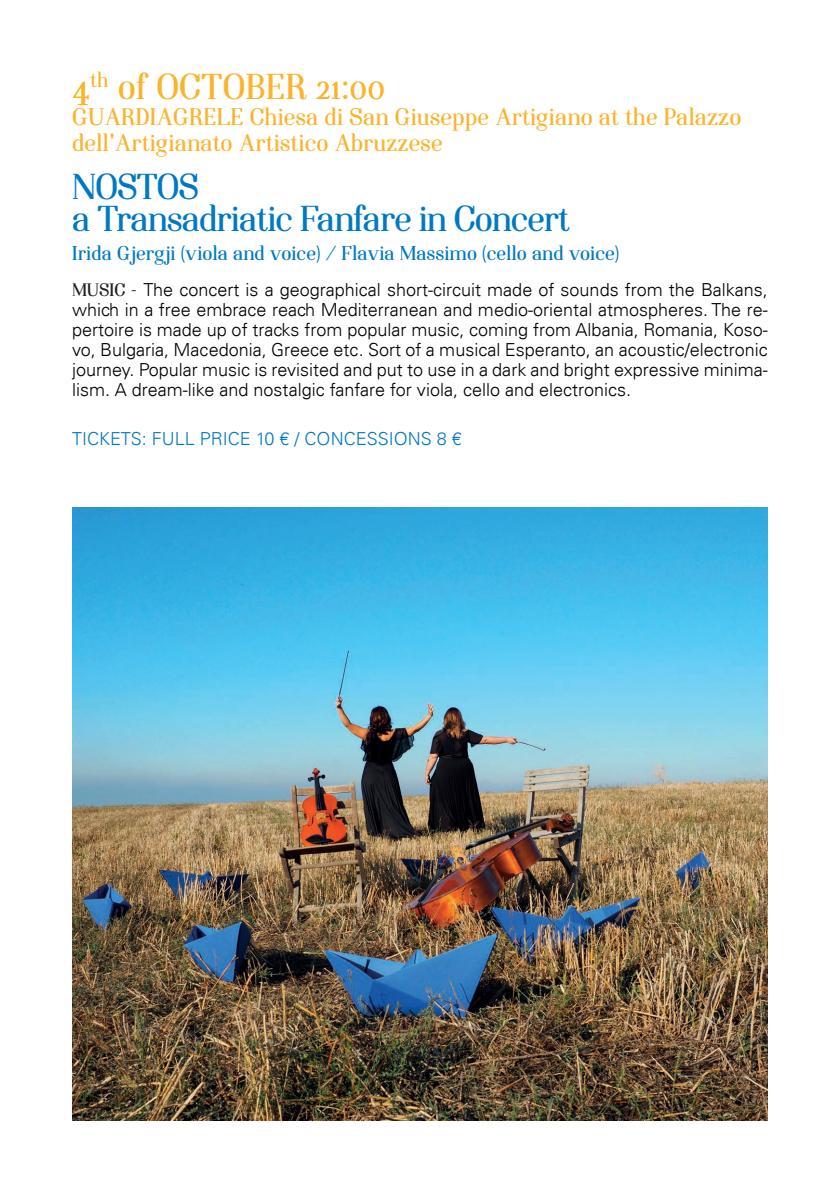
<style>
.page{position:relative;width:840px;height:1191px;background:#fff}
.page>*{position:absolute;margin:0;border:0;box-sizing:border-box;transform-origin:0 0}
.t1{font:700 36px/32px "Night Still Comes";letter-spacing:-.03em;color:#0079c2}
.t2{font:700 36px "Night Still Comes";color:#fcb32c}
.t3{font:700 24px/26px "Night Still Comes";color:#fcb32c}
.t4{font:700 20px "Night Still Comes";color:#0079c2}
.t5{font:300 18px/20px "Univers LT";color:#000;text-align:justify}
.t6{font:300 18px "Univers LT";color:#0079c2}
.s1{font-family:"Night Still Comes";font-weight:700;color:#231f20}
</style>
<div class="page">
<img style="left:72px;top:507px;width:695px;height:613px">
<h1 class="t2" style="left:72px;top:72px;width:314px">4<sup>th</sup> of OCTOBER 21:00</h1>
<h2 class="t3" style="left:72px;top:106px;width:670px">GUARDIAGRELE Chiesa di San Giuseppe Artigiano at the Palazzo dell'Artigianato Artistico Abruzzese</h2>
<h1 class="t1" style="left:72px;top:174px;width:499px">NOSTOS<br>a Transadriatic Fanfare in Concert</h1>
<p class="t4" style="left:72px;top:245px;width:548px">Irida Gjergji (viola and voice) / Flavia Massimo (cello and voice)</p>
<p class="t5" style="left:72px;top:279px;width:697px"><span class="s1">MUSIC -</span> The concert is a geographical short-circuit made of sounds from the Balkans, which in a free embrace reach Mediterranean and medio-oriental atmospheres. The re&shy;pertoire is made up of tracks from popular music, coming from Albania, Romania, Koso&shy;vo, Bulgaria, Macedonia, Greece etc. Sort of a musical Esperanto, an acoustic/electronic journey. Popular music is revisited and put to use in a dark and bright expressive minima&shy;lism. A dream-like and nostalgic fanfare for viola, cello and electronics.</p>
<p class="t6" style="left:72px;top:427px;width:391px">TICKETS: FULL PRICE 10 € / CONCESSIONS 8 €</p>
</div>
